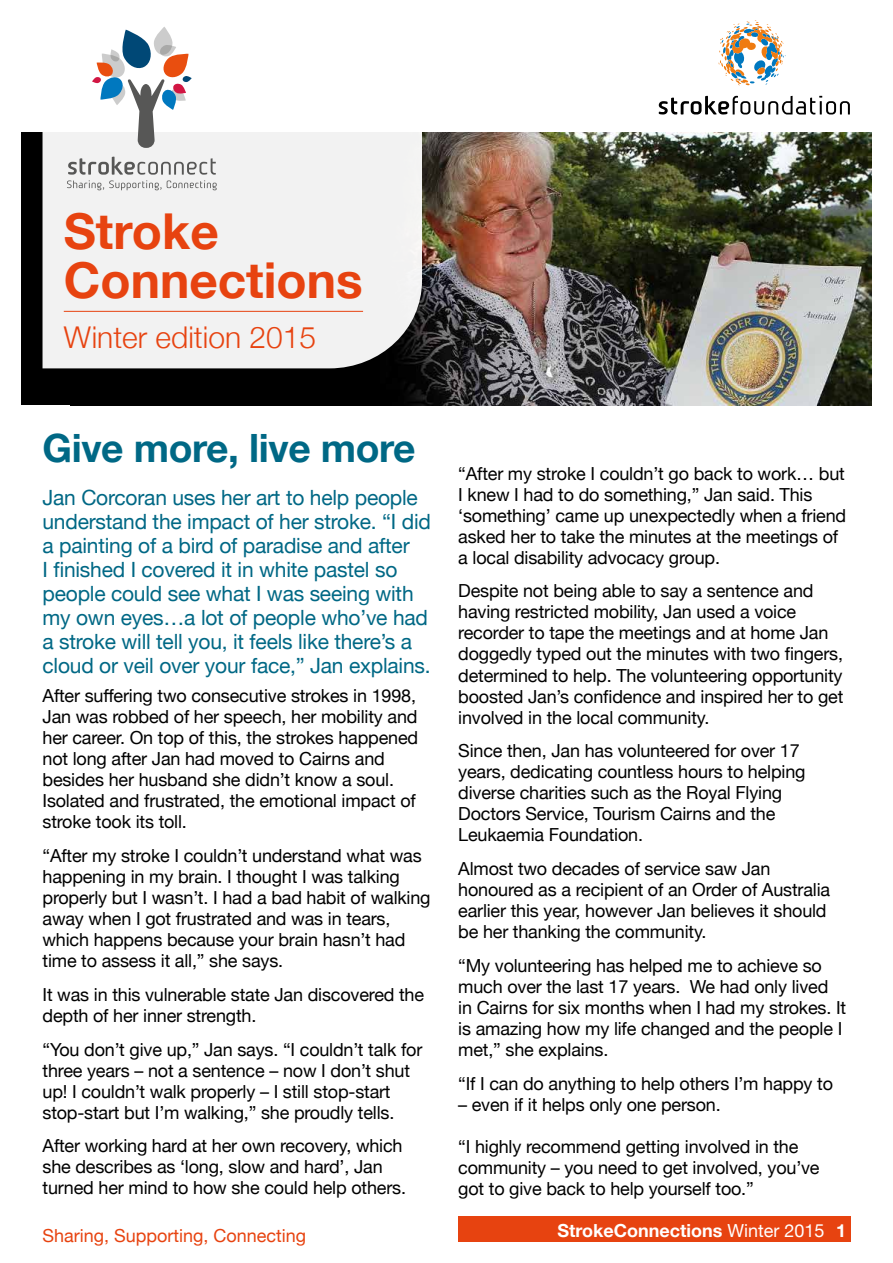
<style>
.page{position:relative;width:893px;height:1263px;background:#fff}
.page>*{position:absolute;margin:0;border:0;box-sizing:border-box;transform-origin:0 0}
.t1{font:700 49.5px/49.5px "Helvetica Neue";color:#e74310}
.t2{font:700 39px "Helvetica Neue";letter-spacing:-.01em;color:#006885}
.t3{font:300 30px "Helvetica Neue";color:#e74310}
.t4{font:21px/24px "Helvetica Neue";letter-spacing:-.01em;color:#006885}
.t5{font:18px/21px "Helvetica Neue";letter-spacing:-.01em;color:#000}
.t6{font:18px "Helvetica Neue";color:#e74310}
.t7{font:700 18px "Helvetica Neue";color:#fff}
.s1{font-weight:400}
</style>
<div class="page">
<div style="left:21px;top:133px;width:851px;height:272px;background:#000"></div>
<img style="left:71px;top:133px;width:801px;height:272px">
<div style="left:43px;top:132px;width:379px;height:236px;background:#f2f2f2"></div>
<hr style="left:64px;top:311px;width:299px;height:1px;background:#e74310">
<svg style="left:659px;top:96px;width:191px;height:19px"></svg>
<svg style="left:719px;top:20px;width:67px;height:65px"></svg>
<div style="left:458px;top:1216px;width:392px;height:26px;background:#e74310"></div>
<svg style="left:67px;top:157px;width:150px;height:33px;background:#d0d0d0"></svg>
<svg style="left:92px;top:27px;width:100px;height:121px"></svg>
<h1 class="t1" style="left:64px;top:208px;width:300px">Stroke<br>Connections</h1>
<h3 class="t3" style="left:64px;top:313px;width:254px">Winter edition 2015</h3>
<h2 class="t2" style="left:43px;top:418px;width:375px">Give more, live more</h2>
<p class="t4" style="left:43px;top:486px;width:390px">Jan Corcoran uses her art to help people understand the impact of her stroke. “I did a painting of a bird of paradise and after<br>I finished I covered it in white pastel so people could see what I was seeing with my own eyes…a lot of people who’ve had a stroke will tell you, it feels like there’s a cloud or veil over your face,” Jan explains.</p>
<p class="t5" style="left:43px;top:686px;width:377px">After suffering two consecutive strokes in 1998, Jan was robbed of her speech, her mobility and her career. On top of this, the strokes happened not long after Jan had moved to Cairns and besides her husband she didn’t know a soul.<br>Isolated and frustrated, the emotional impact of stroke took its toll.</p>
<p class="t5" style="left:43px;top:846px;width:390px">“After my stroke I couldn’t understand what was happening in my brain. I thought I was talking properly but I wasn’t. I had a bad habit of walking away when I got frustrated and was in tears, which happens because your brain hasn’t had time to assess it all,” she says.</p>
<p class="t5" style="left:43px;top:985px;width:383px">It was in this vulnerable state Jan discovered the depth of her inner strength.</p>
<p class="t5" style="left:43px;top:1040px;width:381px">“You don’t give up,” Jan says. “I couldn’t talk for three years – not a sentence – now I don’t shut up! I couldn’t walk properly – I still stop-start stop-start but I’m walking,” she proudly tells.</p>
<p class="t5" style="left:43px;top:1136px;width:365px">After working hard at her own recovery, which she describes as ‘long, slow and hard’, Jan turned her mind to how she could help others.</p>
<p class="t5" style="left:458px;top:464px;width:389px">“After my stroke I couldn’t go back to work… but I knew I had to do something,” Jan said. This ‘something’ came up unexpectedly when a friend asked her to take the minutes at the meetings of a local disability advocacy group.</p>
<p class="t5" style="left:458px;top:582px;width:387px">Despite not being able to say a sentence and having restricted mobility, Jan used a voice recorder to tape the meetings and at home Jan doggedly typed out the minutes with two fingers, determined to help. The volunteering opportunity boosted Jan’s confidence and inspired her to get involved in the local community.</p>
<p class="t5" style="left:458px;top:741px;width:349px">Since then, Jan has volunteered for over 17 years, dedicating countless hours to helping diverse charities such as the Royal Flying Doctors Service, Tourism Cairns and the Leukaemia Foundation.</p>
<p class="t5" style="left:458px;top:859px;width:373px">Almost two decades of service saw Jan honoured as a recipient of an Order of Australia earlier this year, however Jan believes it should be her thanking the community.</p>
<p class="t5" style="left:458px;top:956px;width:389px">“My volunteering has helped me to achieve so much over the last 17 years. We had only lived in Cairns for six months when I had my strokes. It is amazing how my life changed and the people I met,” she explains.</p>
<p class="t5" style="left:458px;top:1074px;width:376px">“If I can do anything to help others I’m happy to</p>
<p class="t5" style="left:458px;top:1095px;width:264px">– even if it helps only one person.</p>
<p class="t5" style="left:458px;top:1137px;width:363px">“I highly recommend getting involved in the community – you need to get involved, you’ve got to give back to help yourself too.”</p>
<p class="t6" style="left:43px;top:1222px;width:265px">Sharing, Supporting, Connecting</p>
<p class="t7" style="left:557px;top:1217px;width:290px">StrokeConnections <span class="s1">Winter 2015</span> 1</p>
</div>
